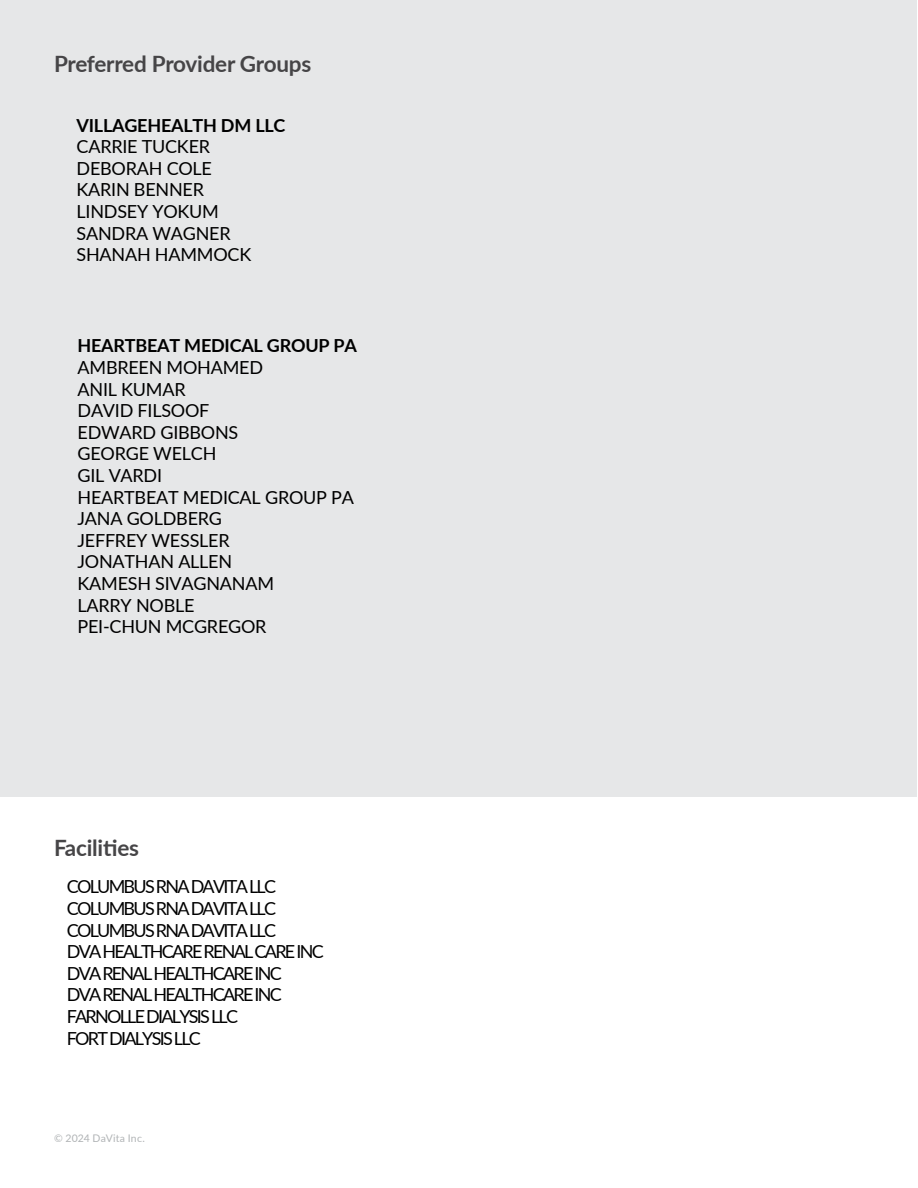
<style>
.page{position:relative;width:918px;height:1188px;background:#fff}
.page>*{position:absolute;margin:0;border:0;box-sizing:border-box;transform-origin:0 0}
.t1{font:700 22.5px "Lato";letter-spacing:-.01em;color:#464547}
.t2{font:18px/21.6px "Lato";letter-spacing:-.015em;color:#000}
.t3{font:18px/21.6px "Lato";letter-spacing:-.095em;color:#000}
.t4{font:700 18px "Lato";letter-spacing:-.01em;color:#000}
.t5{font:10.5px "Lato";letter-spacing:.015em;color:#b1b4b6}
</style>
<div class="page">
<div style="left:1px;top:1px;width:916px;height:796px;background:#e6e7e8"></div>
<p class="t1" style="left:54px;top:47px;width:259px">Preferred Provider Groups</p>
<p class="t4" style="left:77px;top:112px;width:210px">VILLAGEHEALTH DM LLC</p>
<p class="t2" style="left:77px;top:135px;width:176px">CARRIE TUCKER<br>DEBORAH COLE<br>KARIN BENNER<br>LINDSEY YOKUM<br>SANDRA WAGNER<br>SHANAH HAMMOCK</p>
<p class="t4" style="left:78px;top:333px;width:281px">HEARTBEAT MEDICAL GROUP PA</p>
<p class="t2" style="left:78px;top:356px;width:278px">AMBREEN MOHAMED<br>ANIL KUMAR<br>DAVID FILSOOF<br>EDWARD GIBBONS<br>GEORGE WELCH<br>GIL VARDI<br>HEARTBEAT MEDICAL GROUP PA<br>JANA GOLDBERG<br>JEFFREY WESSLER<br>JONATHAN ALLEN<br>KAMESH SIVAGNANAM<br>LARRY NOBLE<br>PEI-CHUN MCGREGOR</p>
<p class="t1" style="left:54px;top:831px;width:87px">Facilities</p>
<p class="t3" style="left:67px;top:875px;width:258px">COLUMBUS RNA DAVITA LLC<br>COLUMBUS RNA DAVITA LLC<br>COLUMBUS RNA DAVITA LLC<br>DVA HEALTHCARE RENAL CARE INC<br>DVA RENAL HEALTHCARE INC<br>DVA RENAL HEALTHCARE INC<br>FARNOLLE DIALYSIS LLC<br>FORT DIALYSIS LLC</p>
<p class="t5" style="left:54px;top:1131px;width:92px">© 2024 DaVita Inc.</p>
</div>
